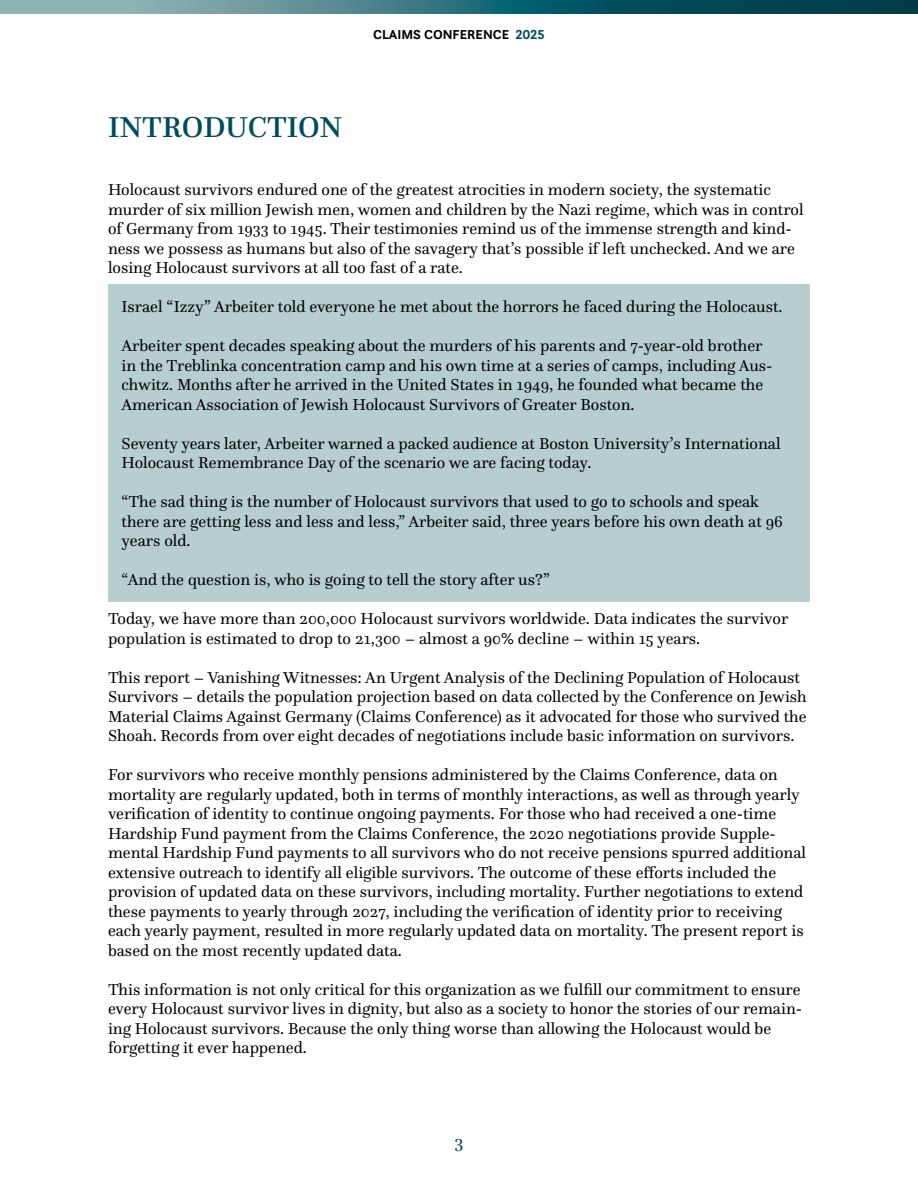
<style>
.page{position:relative;width:918px;height:1188px;background:#fff}
.page>*{position:absolute;margin:0;border:0;box-sizing:border-box;transform-origin:0 0}
.Heading_1{font:500 30px "Questa";letter-spacing:-.005em;color:#004c5d}
.t1{font:18px "Questa";color:#004c5d}
.t2{font:16.5px/19.5px "Questa";color:#000}
.t3{font:700 13.5px "Questa Sans";color:#000}
.s1{color:#004c5d}
</style>
<div class="page">
<svg style="left:0;top:0;width:918px;height:14px;background:#38747e"></svg>
<div style="left:108px;top:284px;width:702px;height:318px;background:#b7cecf"></div>
<p class="Heading_1" style="left:108px;top:108px;width:236px">INTRODUCTION</p>
<p class="t3" style="left:373px;top:26px;width:173px">CLAIMS CONFERENCE <span class="s1">2025</span></p>
<p class="t2" style="left:108px;top:180px;width:697px">Holocaust survivors endured one of the greatest atrocities in modern society, the systematic murder of six million Jewish men, women and children by the Nazi regime, which was in control of Germany from 1933 to 1945. Their testimonies remind us of the immense strength and kind&shy;ness we possess as humans but also of the savagery that’s possible if left unchecked. And we are losing Holocaust survivors at all too fast of a rate.</p>
<p class="t2" style="left:122px;top:297px;width:663px">Israel “Izzy” Arbeiter told everyone he met about the horrors he faced during the Holocaust.</p>
<p class="t2" style="left:122px;top:336px;width:653px">Arbeiter spent decades speaking about the murders of his parents and 7-year-old brother in the Treblinka concentration camp and his own time at a series of camps, including Aus&shy;chwitz. Months after he arrived in the United States in 1949, he founded what became the American Association of Jewish Holocaust Survivors of Greater Boston.</p>
<p class="t2" style="left:122px;top:433px;width:661px">Seventy years later, Arbeiter warned a packed audience at Boston University’s International<br>Holocaust Remembrance Day of the scenario we are facing today.</p>
<p class="t2" style="left:122px;top:492px;width:663px">“The sad thing is the number of Holocaust survivors that used to go to schools and speak there are getting less and less and less,” Arbeiter said, three years before his own death at 96 years old.</p>
<p class="t2" style="left:122px;top:570px;width:430px">“And the question is, who is going to tell the story after us?”</p>
<p class="t2" style="left:108px;top:609px;width:682px">Today, we have more than 200,000 Holocaust survivors worldwide. Data indicates the survivor population is estimated to drop to 21,300 – almost a 90% decline – within 15 years.</p>
<p class="t2" style="left:108px;top:667px;width:700px">This report – Vanishing Witnesses: An Urgent Analysis of the Declining Population of Holocaust Survivors – details the population projection based on data collected by the Conference on Jewish Material Claims Against Germany (Claims Conference) as it advocated for those who survived the Shoah. Records from over eight decades of negotiations include basic information on survivors.</p>
<p class="t2" style="left:108px;top:765px;width:700px">For survivors who receive monthly pensions administered by the Claims Conference, data on mortality are regularly updated, both in terms of monthly interactions, as well as through yearly verification of identity to continue ongoing payments. For those who had received a one-time Hardship Fund payment from the Claims Conference, the 2020 negotiations provide Supple&shy;mental Hardship Fund payments to all survivors who do not receive pensions spurred additional extensive outreach to identify all eligible survivors. The outcome of these efforts included the provision of updated data on these survivors, including mortality. Further negotiations to extend these payments to yearly through 2027, including the verification of identity prior to receiving each yearly payment, resulted in more regularly updated data on mortality. The present report is based on the most recently updated data.</p>
<p class="t2" style="left:108px;top:979px;width:696px">This information is not only critical for this organization as we fulfill our commitment to ensure every Holocaust survivor lives in dignity, but also as a society to honor the stories of our remain&shy;ing Holocaust survivors. Because the only thing worse than allowing the Holocaust would be forgetting it ever happened.</p>
<p class="t1" style="left:454px;top:1133px;width:11px">3</p>
</div>
